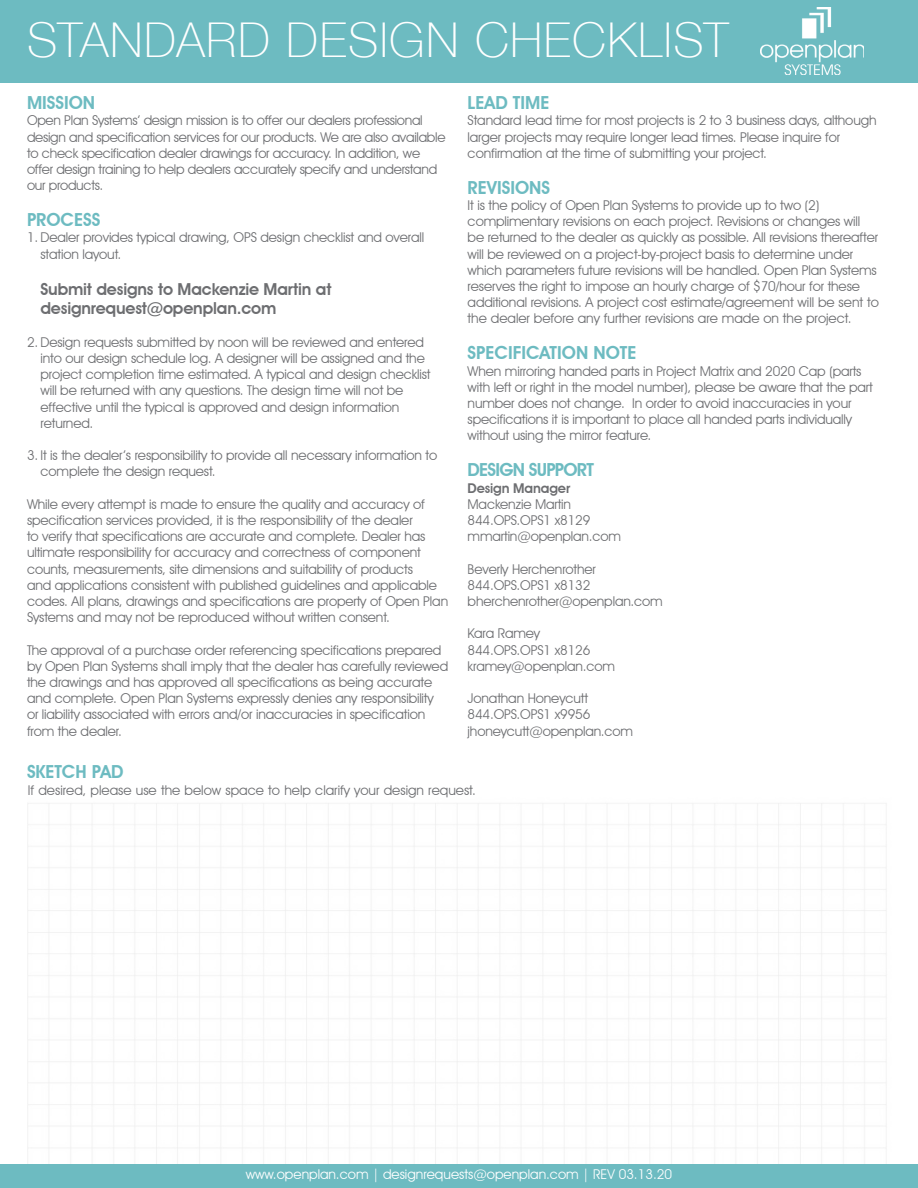
<style>
.page{position:relative;width:918px;height:1188px;background:#fff}
.page>*{position:absolute;margin:0;border:0;box-sizing:border-box;transform-origin:0 0}
.t1{font:100 48px "Helvetica Neue";letter-spacing:.03em;color:#fff}
.t2{font:600 18px "Avant Garde IT Cby BT";color:#6dbbc1}
.t3{font:600 18px "Avant Garde IT Cby BT";letter-spacing:-.04em;color:#6dbbc1}
.t4{font:600 16.5px/19.8px "Avant Garde IT Cby BT";letter-spacing:-.01em;color:#6d6e71}
.t5{font:13.5px/16.2px "Avant Garde IT Cby BT";letter-spacing:-.01em;color:#6d6e71}
.t6{font:13.5px "Avant Garde IT Cby BT";color:#fff}
.t7{font:600 13.5px "Avant Garde IT Cby BT";letter-spacing:-.01em;color:#6d6e71}
</style>
<div class="page">
<div style="left:0;top:0;width:918px;height:83px;background:#6dbbc1"></div>
<img style="left:760px;top:8px;width:104px;height:67px">
<div style="left:0;top:1165px;width:918px;height:23px;background:#6dbbc1"></div>
<h1 class="t1" style="left:27px;top:4px;width:703px">STANDARD DESIGN CHECKLIST</h1>
<h2 class="t2" style="left:27px;top:92px;width:70px">MISSION</h2>
<p class="t5" style="left:27px;top:112px;width:420px">Open Plan Systems’ design mission is to offer our dealers professional design and specification services for our products. We are also available to check specification dealer drawings for accuracy. In addition, we offer design training to help dealers accurately specify and understand our products.</p>
<h2 class="t2" style="left:27px;top:209px;width:75px">PROCESS</h2>
<p class="t5" style="left:40px;top:229px;width:385px;text-indent:-14px">1. Dealer provides typical drawing, OPS design checklist and overall station layout.</p>
<p class="t4" style="left:40px;top:279px;width:292px">Submit designs to Mackenzie Martin at designrequest@openplan.com</p>
<p class="t5" style="left:40px;top:334px;width:392px;text-indent:-14px">2. Design requests submitted by noon will be reviewed and entered into our design schedule log. A designer will be assigned and the project completion time estimated. A typical and design checklist will be returned with any questions. The design time will not be effective until the typical is approved and design information returned.</p>
<p class="t5" style="left:40px;top:447px;width:398px;text-indent:-14px">3. It is the dealer’s responsibility to provide all necessary information to complete the design request.</p>
<p class="t5" style="left:27px;top:496px;width:423px">While every attempt is made to ensure the quality and accuracy of specification services provided, it is the responsibility of the dealer<br>to verify that specifications are accurate and complete. Dealer has ultimate responsibility for accuracy and correctness of component counts, measurements, site dimensions and suitability of products<br>and applications consistent with published guidelines and applicable codes. All plans, drawings and specifications are property of Open Plan Systems and may not be reproduced without written consent.</p>
<p class="t5" style="left:27px;top:642px;width:423px">The approval of a purchase order referencing specifications prepared by Open Plan Systems shall imply that the dealer has carefully reviewed the drawings and has approved all specifications as being accurate and complete. Open Plan Systems expressly denies any responsibility or liability associated with errors and/or inaccuracies in specification from the dealer.</p>
<h2 class="t2" style="left:27px;top:760px;width:98px">SKETCH PAD</h2>
<h2 class="t2" style="left:468px;top:92px;width:83px">LEAD TIME</h2>
<p class="t5" style="left:468px;top:112px;width:410px">Standard lead time for most projects is 2 to 3 business days, although larger projects may require longer lead times. Please inquire for confirmation at the time of submitting your project.</p>
<h2 class="t2" style="left:468px;top:177px;width:84px">REVISIONS</h2>
<p class="t5" style="left:468px;top:197px;width:413px">It is the policy of Open Plan Systems to provide up to two (2) complimentary revisions on each project. Revisions or changes will be returned to the dealer as quickly as possible. All revisions thereafter will be reviewed on a project-by-project basis to determine under which parameters future revisions will be handled. Open Plan Systems reserves the right to impose an hourly charge of $70/hour for these additional revisions. A project cost estimate/agreement will be sent to the dealer before any further revisions are made on the project.</p>
<h2 class="t2" style="left:468px;top:342px;width:170px">SPECIFICATION NOTE</h2>
<p class="t5" style="left:468px;top:363px;width:407px">When mirroring handed parts in Project Matrix and 2020 Cap (parts with left or right in the model number), please be aware that the part number does not change. In order to avoid inaccuracies in your specifications it is important to place all handed parts individually without using the mirror feature.</p>
<h2 class="t3" style="left:468px;top:459px;width:128px">DESIGN SUPPORT</h2>
<p class="t7" style="left:468px;top:480px;width:104px">Design Manager</p>
<p class="t5" style="left:468px;top:496px;width:155px">Mackenzie Martin<br>844.OPS.OPS1 x8129 mmartin@openplan.com</p>
<p class="t5" style="left:468px;top:561px;width:197px">Beverly Herchenrother<br>844.OPS.OPS1 x8132 bherchenrother@openplan.com</p>
<p class="t5" style="left:468px;top:625px;width:149px">Kara Ramey<br>844.OPS.OPS1 x8126 kramey@openplan.com</p>
<p class="t5" style="left:468px;top:690px;width:167px">Jonathan Honeycutt<br>844.OPS.OPS1 x9956 jhoneycutt@openplan.com</p>
<p class="t5" style="left:28px;top:782px;width:450px">If desired, please use the below space to help clarify your design request.</p>
<p class="t6" style="left:246px;top:1166px;width:428px">www.openplan.com | designrequests@openplan.com | REV 03.13.20</p>
</div>
